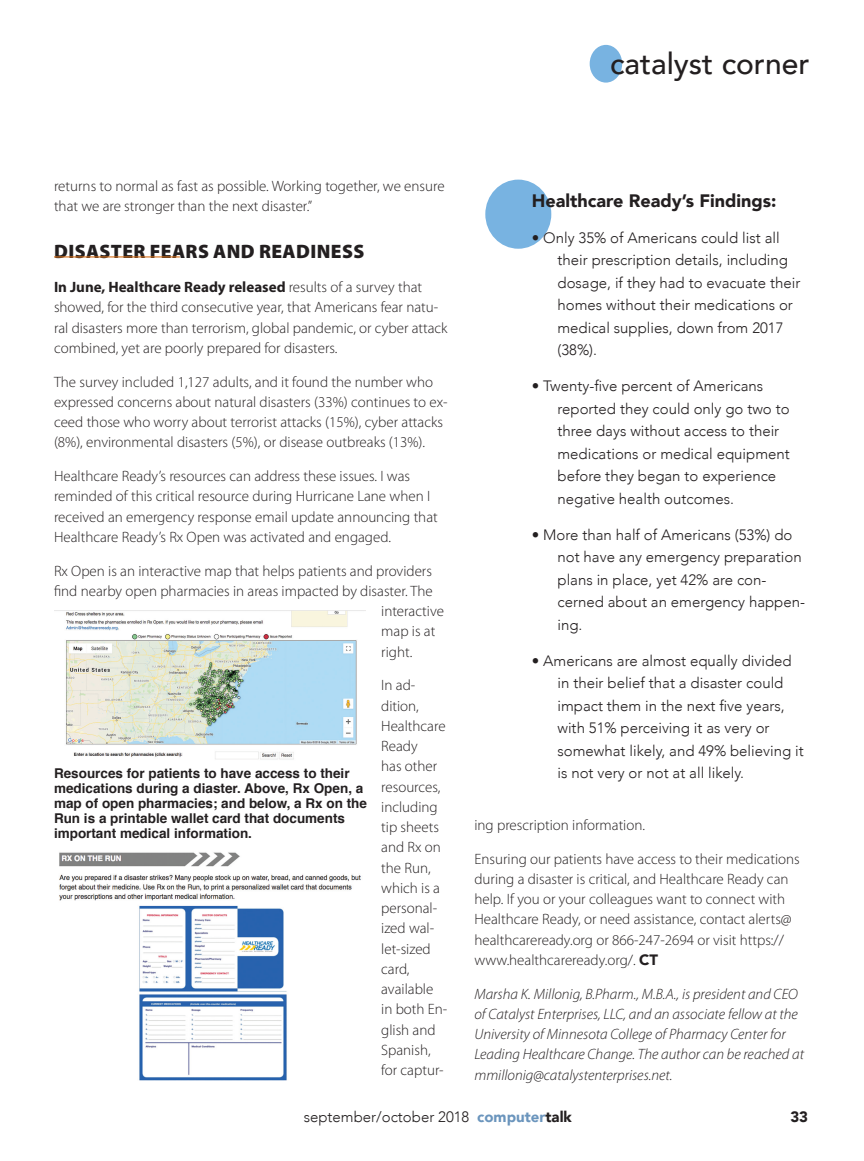
<style>
.page{position:relative;width:864px;height:1161px;background:#fff}
.page>*{position:absolute;margin:0;border:0;box-sizing:border-box;transform-origin:0 0}
.t1{font:500 30px "Avenir";color:#231f20}
.t2{font:900 19.5px "Myriad Pro";letter-spacing:.02em;color:#231f20}
.t3{font:900 18px "Avenir";color:#231f20}
.t4{font:300 15px/20.2px "Myriad Pro";color:#231f20}
.t5{font:300 15px/22.5px "Avenir";color:#231f20}
.t6{font:italic 300 15px/20.2px "Myriad Pro";color:#231f20}
.t7{font:900 15px "Avenir";color:#231f20}
.t8{font:700 13.5px/15px "Helvetica";color:#231f20}
.s1{font-weight:700}
.s2{font-family:"Avenir";font-weight:900}
.s3{font-weight:900;color:#6b95bd}
.s4{font-weight:900}
</style>
<div class="page">
<div style="left:590px;top:45px;width:32px;height:38px;background:#78b3e1;border-radius:50%"></div>
<div style="left:485px;top:180px;width:66px;height:69px;background:#78b3e1;border-radius:50%"></div>
<img style="left:54px;top:610px;width:311px;height:150px">
<img style="left:59px;top:852px;width:302px;height:229px">
<hr style="left:54px;top:256px;width:126px;height:2px;background:#d8701a">
<h1 class="t1" style="left:610px;top:38px;width:201px">catalyst corner</h1>
<p class="t4" style="left:54px;top:176px;width:392px">returns to normal as fast as possible. Working together, we ensure that we are stronger than the next disaster.”</p>
<h2 class="t2" style="left:54px;top:239px;width:312px">DISASTER FEARS AND READINESS</h2>
<p class="t4" style="left:54px;top:277px;width:395px"><span class="s1">In June, Healthcare Ready released</span> results of a survey that showed, for the third consecutive year, that Americans fear natu&shy;ral disasters more than terrorism, global pandemic, or cyber attack combined, yet are poorly prepared for disasters.</p>
<p class="t4" style="left:54px;top:371px;width:395px">The survey included 1,127 adults, and it found the number who expressed concerns about natural disasters (33%) continues to ex&shy;ceed those who worry about terrorist attacks (15%), cyber attacks (8%), environmental disasters (5%), or disease outbreaks (13%).</p>
<p class="t4" style="left:54px;top:466px;width:385px">Healthcare Ready’s resources can address these issues. I was reminded of this critical resource during Hurricane Lane when I received an emergency response email update announcing that Healthcare Ready’s Rx Open was activated and engaged.</p>
<p class="t4" style="left:54px;top:560px;width:379px">Rx Open is an interactive map that helps patients and providers</p>
<p class="t4" style="left:54px;top:581px;width:380px">find nearby open pharmacies in areas impacted by disaster. The</p>
<p class="t4" style="left:381px;top:601px;width:64px">interactive</p>
<p class="t4" style="left:381px;top:621px;width:56px">map is at</p>
<p class="t4" style="left:381px;top:641px;width:33px">right.</p>
<p class="t4" style="left:381px;top:675px;width:68px">In ad&shy;dition,<br>Healthcare<br>Ready<br>has other resources, including tip sheets and Rx on the Run, which is a personal&shy;ized wal&shy;let-sized card, available in both En&shy;glish and<br>Spanish, for captur-</p>
<p class="t8" style="left:54px;top:766px;width:315px">Resources for patients to have access to their medications during a diaster. Above, Rx Open, a map of open pharmacies; and below, a Rx on the Run is a printable wallet card that documents important medical information.</p>
<p class="t3" style="left:532px;top:185px;width:246px">Healthcare Ready’s Findings:</p>
<p class="t5" style="left:558px;top:226px;width:244px;text-indent:-26px">• Only 35% of Americans could list all their prescription details, including dosage, if they had to evacuate their homes without their medications or medical supplies, down from 2017 (38%).</p>
<p class="t5" style="left:558px;top:375px;width:234px;text-indent:-26px">• Twenty-five percent of Americans reported they could only go two to three days without access to their medications or medical equipment before they began to experience negative health outcomes.</p>
<p class="t5" style="left:558px;top:523px;width:249px;text-indent:-26px">• More than half of Americans (53%) do not have any emergency preparation plans in place, yet 42% are con&shy;cerned about an emergency happen&shy;ing.</p>
<p class="t5" style="left:558px;top:649px;width:248px;text-indent:-26px">• Americans are almost equally divided in their belief that a disaster could impact them in the next five years, with 51% perceiving it as very or somewhat likely, and 49% believing it is not very or not at all likely.</p>
<p class="t4" style="left:474px;top:815px;width:172px">ing prescription information.</p>
<p class="t4" style="left:474px;top:848px;width:327px">Ensuring our patients have access to their medications during a disaster is critical, and Healthcare Ready can help. If you or your colleagues want to connect with Healthcare Ready, or need assistance, contact alerts@ healthcareready.org or 866-247-2694 or visit https:// www.healthcareready.org/. <span class="s2">CT</span></p>
<p class="t6" style="left:474px;top:983px;width:331px">Marsha K. Millonig, B.Pharm., M.B.A., is president and CEO of Catalyst Enterprises, LLC, and an associate fellow at the University of Minnesota College of Pharmacy Center for Leading Healthcare Change. The author can be reached at mmillonig@catalystenterprises.net.</p>
<p class="t5" style="left:304px;top:1106px;width:270px">september/october 2018 <span class="s3">computer</span><span class="s4">talk</span></p>
<p class="t7" style="left:790px;top:1104px;width:19px">33</p>
</div>
